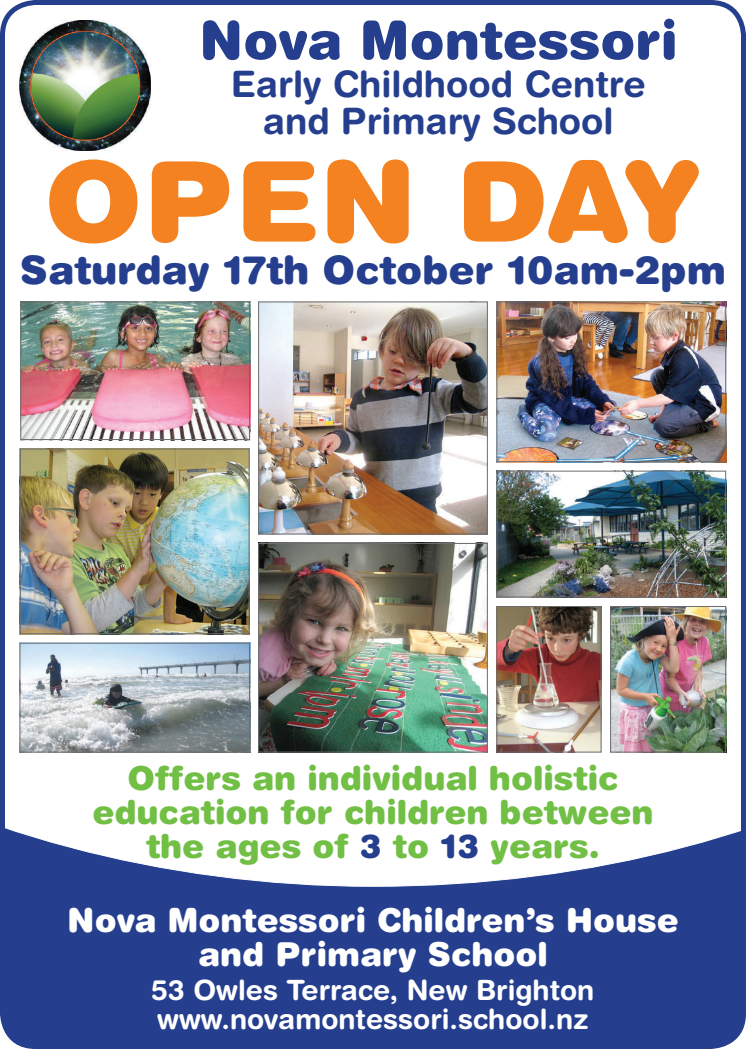
<style>
.page{position:relative;width:746px;height:1049px;background:#fff}
.page>*{position:absolute;margin:0;border:0;box-sizing:border-box;transform-origin:0 0}
.t1{font:900 111.3px "Helvetica Rounded";letter-spacing:-.005em;color:#f58220;scale:1.06 1}
.t2{font:900 52.8px "Helvetica Rounded";color:#253f8e}
.t3{font:900 39.3px "Helvetica Rounded";color:#253f8e}
.t4{font:700 36.5px/37.4px "Helvetica Rounded";color:#253f8e;text-align:center}
.t5{font:900 33.1px/34px "Helvetica Rounded";color:#71bf44;text-align:center}
.t6{font:900 33px/33.5px "Helvetica Rounded";color:#fff;text-align:center}
.t7{font:700 28px/29px "Helvetica Rounded";color:#fff}
.s1{color:#253f8e}
</style>
<div class="page">
<div style="left:2px;top:3px;width:741px;height:1043px;background:#253f8e;border-radius:33px"></div>
<div style="left:5px;top:5px;width:735px;height:882px;background:#fff"></div>
<div style="left:0;top:0;width:746px;height:1049px;border:5px solid #253f8e;border-radius:33px"></div>
<img style="left:20px;top:20px;width:130px;height:130px">
<img style="left:22px;top:450px;width:225px;height:182px">
<div style="left:20px;top:448px;width:229px;height:186px;border:1px solid #6c6d70"></div>
<img style="left:21px;top:645px;width:227px;height:105px">
<div style="left:19px;top:643px;width:231px;height:109px;border:1px solid #6c6d70"></div>
<img style="left:22px;top:303px;width:226px;height:135px">
<div style="left:20px;top:301px;width:230px;height:139px;border:1px solid #6c6d70"></div>
<img style="left:498px;top:608px;width:101px;height:142px">
<div style="left:496px;top:606px;width:105px;height:146px;border:1px solid #6c6d70"></div>
<img style="left:498px;top:473px;width:226px;height:122px">
<div style="left:496px;top:471px;width:230px;height:126px;border:1px solid #6c6d70"></div>
<img style="left:612px;top:608px;width:112px;height:142px">
<div style="left:610px;top:606px;width:116px;height:146px;border:1px solid #6c6d70"></div>
<img style="left:498px;top:303px;width:226px;height:157px">
<div style="left:496px;top:301px;width:230px;height:161px;border:1px solid #6c6d70"></div>
<img style="left:260px;top:303px;width:226px;height:229px">
<div style="left:258px;top:301px;width:230px;height:233px;border:1px solid #6c6d70"></div>
<img style="left:260px;top:545px;width:226px;height:205px">
<div style="left:258px;top:543px;width:230px;height:209px;border:1px solid #6c6d70"></div>
<h2 class="t2" style="left:199px;top:6px;width:479px">Nova Montessori</h2>
<p class="t4" style="left:231px;top:64px;width:416px">Early Childhood Centre and Primary School</p>
<h1 class="t1" style="left:44px;top:130px;width:621px">OPEN DAY</h1>
<p class="t3" style="left:20px;top:244px;width:707px">Saturday 17th October 10am-2pm</p>
<p class="t5" style="left:92px;top:760px;width:562px">Offers an individual holistic education for children between the ages of <span class="s1">3</span> to <span class="s1">13</span> years.</p>
<p class="t6" style="left:67px;top:902px;width:613px">Nova Montessori Children’s House and Primary School</p>
<p class="t7" style="left:152px;top:975px;width:444px">53 Owles Terrace, New Brighton www.novamontessori.school.nz</p>
</div>
